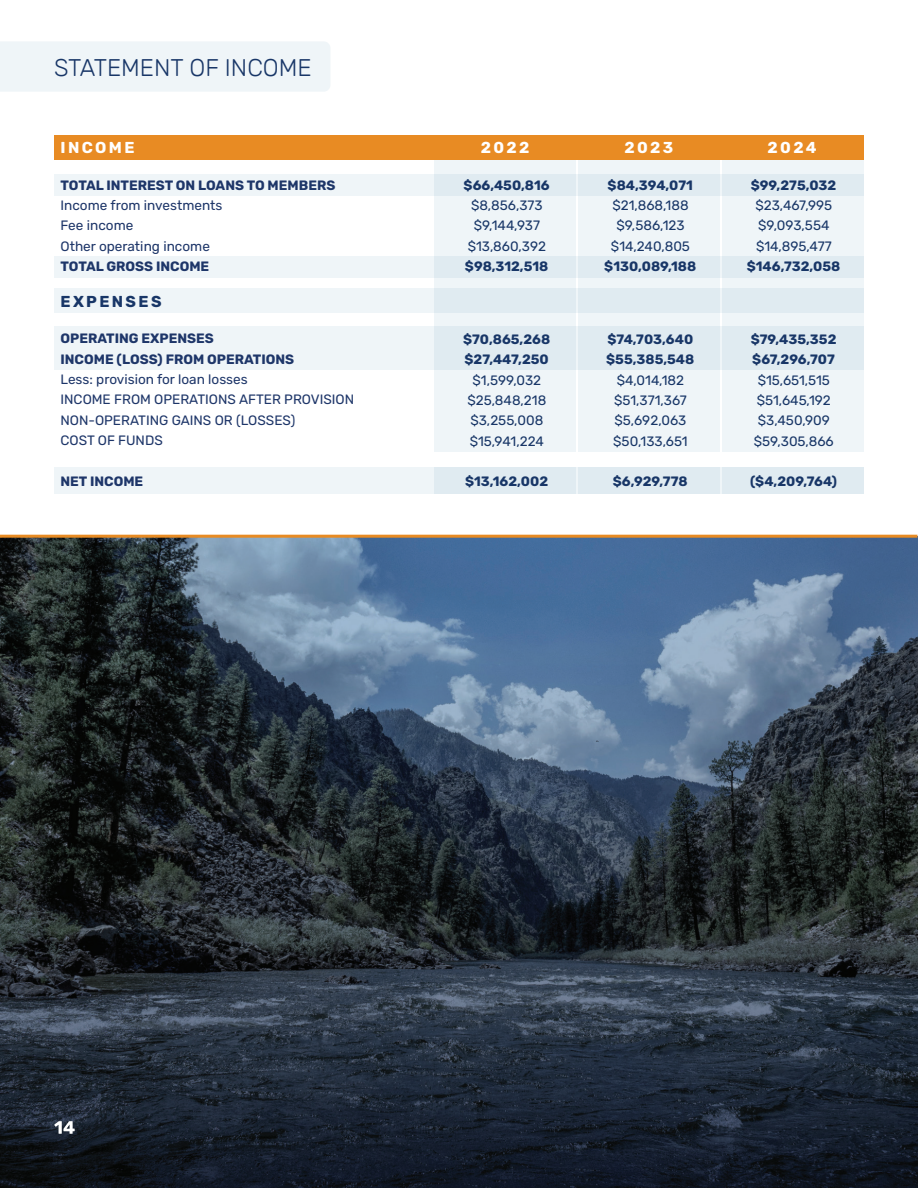
<style>
.page{position:relative;width:918px;height:1188px;background:#fff}
.page>*{position:absolute;margin:0;border:0;box-sizing:border-box;transform-origin:0 0}
.t1{font:300 24px "Rubik";color:#183667}
.t2{font:700 15.9px "Rubik";letter-spacing:.15em;color:#fff}
.t3{font:700 15.9px "Rubik";letter-spacing:.15em;color:#183667}
.t4{font:13.5px/20.4px "Rubik";color:#183667}
.t5{font:700 13.5px/20.4px "Rubik";color:#183667}
.t6{font:13.5px/20.4px "Rubik";color:#1e3669}
.t7{font:700 13.5px/20.4px "Rubik";color:#1e3669}
</style>
<div class="page">
<img style="left:0;top:536px;width:918px;height:652px">
<div style="left:0;top:42px;width:330px;height:50px;background:#eff5f8"></div>
<div style="left:54px;top:468px;width:810px;height:26px;background:#eff5f8"></div>
<div style="left:434px;top:135px;width:141px;height:317px;background:#eff5f8"></div>
<div style="left:578px;top:135px;width:142px;height:317px;background:#eff5f8"></div>
<div style="left:722px;top:135px;width:142px;height:317px;background:#eff5f8"></div>
<div style="left:578px;top:468px;width:141px;height:26px;background:#e0ebf1"></div>
<div style="left:434px;top:468px;width:141px;height:26px;background:#e0ebf1"></div>
<div style="left:722px;top:468px;width:142px;height:26px;background:#e0ebf1"></div>
<div style="left:54px;top:326px;width:810px;height:44px;background:linear-gradient(to right,#f2f7fa,#dce8ef)"></div>
<div style="left:54px;top:288px;width:810px;height:25px;background:linear-gradient(to right,#f2f7fa,#dce8ef)"></div>
<div style="left:54px;top:256px;width:810px;height:21px;background:linear-gradient(to right,#f2f7fa,#dce8ef)"></div>
<div style="left:54px;top:174px;width:810px;height:21px;background:linear-gradient(to right,#f2f7fa,#dce8ef)"></div>
<div style="left:54px;top:135px;width:810px;height:24px;background:#e88b23"></div>
<svg style="left:54px;top:1121px;width:21px;height:13px"></svg>
<hr style="left:0;top:535px;width:917px;height:3px;background:#e88b23">
<h1 class="t1" style="left:54px;top:55px;width:259px">STATEMENT OF INCOME</h1>
<p class="t2" style="left:61px;top:139px;width:76px">INCOME</p>
<p class="t7" style="left:61px;top:175px;width:276px">TOTAL INTEREST ON LOANS TO MEMBERS</p>
<p class="t6" style="left:61px;top:196px;width:163px">Income from investments<br>Fee income<br>Other operating income</p>
<p class="t7" style="left:61px;top:257px;width:150px">TOTAL GROSS INCOME</p>
<p class="t3" style="left:61px;top:292px;width:102px">EXPENSES</p>
<p class="t7" style="left:61px;top:329px;width:235px">OPERATING EXPENSES<br>INCOME (LOSS) FROM OPERATIONS</p>
<p class="t6" style="left:61px;top:369px;width:295px">Less: provision for loan losses<br>INCOME FROM OPERATIONS AFTER PROVISION<br>NON-OPERATING GAINS OR (LOSSES)<br>COST OF FUNDS</p>
<p class="t7" style="left:61px;top:471px;width:84px">NET INCOME</p>
<p class="t2" style="left:481px;top:139px;width:50px">2022</p>
<p class="t5" style="left:464px;top:175px;width:88px">$66,450,816</p>
<p class="t4" style="left:468px;top:196px;width:80px;text-align:center">$8,856,373 $9,144,937 $13,860,392</p>
<p class="t5" style="left:465px;top:257px;width:85px">$98,312,518</p>
<p class="t5" style="left:463px;top:329px;width:89px">$70,865,268 $27,447,250</p>
<p class="t4" style="left:467px;top:370px;width:80px;text-align:center">$1,599,032 $25,848,218 $3,255,008 $15,941,224</p>
<p class="t5" style="left:465px;top:472px;width:85px">$13,162,002</p>
<p class="t2" style="left:624px;top:139px;width:50px">2023</p>
<p class="t5" style="left:608px;top:175px;width:87px">$84,394,071</p>
<p class="t4" style="left:611px;top:196px;width:81px;text-align:center">$21,868,188 $9,586,123 $14,240,805</p>
<p class="t5" style="left:604px;top:257px;width:94px">$130,089,188</p>
<p class="t5" style="left:606px;top:329px;width:90px">$74,703,640 $55,385,548</p>
<p class="t4" style="left:613px;top:370px;width:76px">$4,014,182 $51,371,367 $5,692,063 $50,133,651</p>
<p class="t5" style="left:613px;top:472px;width:76px">$6,929,778</p>
<p class="t2" style="left:768px;top:139px;width:51px">2024</p>
<p class="t5" style="left:751px;top:175px;width:87px">$99,275,032</p>
<p class="t4" style="left:755px;top:196px;width:78px">$23,467,995 $9,093,554 $14,895,477</p>
<p class="t5" style="left:747px;top:257px;width:95px">$146,732,058</p>
<p class="t5" style="left:751px;top:329px;width:87px">$79,435,352 $67,296,707</p>
<p class="t4" style="left:754px;top:370px;width:81px">$15,651,515 $51,645,192 $3,450,909 $59,305,866</p>
<p class="t5" style="left:750px;top:472px;width:89px">($4,209,764)</p>
</div>
